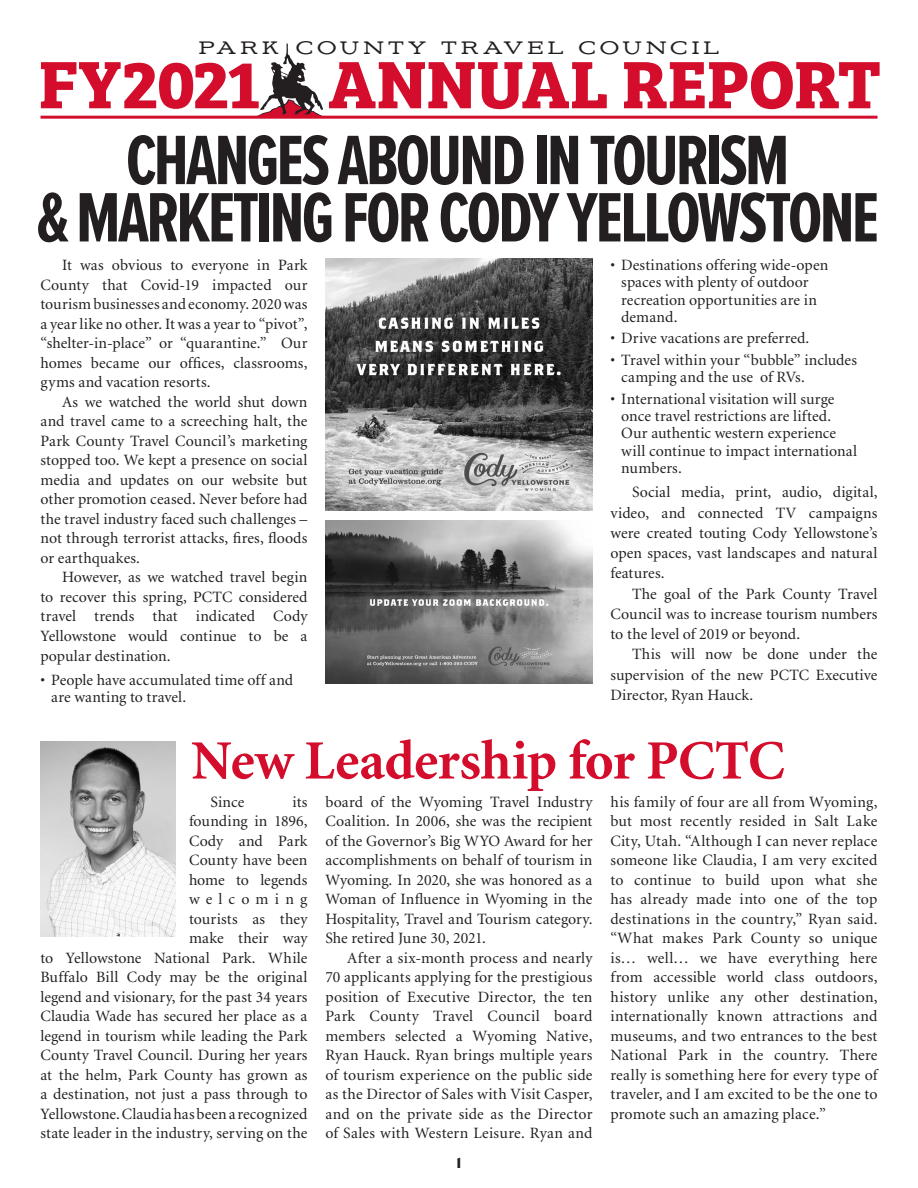
<style>
.page{position:relative;width:918px;height:1188px;background:#fff}
.page>*{position:absolute;margin:0;border:0;box-sizing:border-box;transform-origin:0 0}
.t1{font:700 72.45px/57.3px "Proxima Nova Ex Cn";letter-spacing:-.04em;color:#231f20;text-align:center}
.t2{font:700 69.3px "Bree Serif";color:#d30d2b}
.t3{font:55.5px "Minion Bold Os F";letter-spacing:-.01em;color:#d30d2b}
.t4{font:300 22.5px "Aviano Slab";letter-spacing:.215em;color:#231f20}
.t5{font:15.75px/19.5px "Minion";letter-spacing:.005em;color:#231f20;text-align:justify}
.t6{font:15px "Eagle";color:#231f20}
</style>
<div class="page">
<svg style="left:256px;top:43px;width:68px;height:73px"></svg>
<hr style="left:40px;top:116px;width:838px;height:3px;background:#d30d2b">
<img style="left:326px;top:259px;width:266px;height:251px">
<img style="left:326px;top:520px;width:266px;height:163px">
<img style="left:40px;top:742px;width:136px;height:195px">
<h3 class="t4" style="left:199px;top:35px;width:521px">PARK COUNTY TRAVEL COUNCIL</h3>
<h2 class="t2" style="left:39px;top:30px;width:843px">FY2021 ANNUAL REPORT</h2>
<h1 class="t1" style="left:36px;top:133px;width:844px">CHANGES ABOUND IN TOURISM<br>&amp; MARKETING FOR CODY YELLOWSTONE</h1>
<p class="t5" style="left:621px;top:257px;width:208px;line-height:17.2px;text-align:left;text-indent:-11px">• Destinations offering wide-open spaces with plenty of outdoor recreation opportunities are in demand.</p>
<p class="t5" style="left:610px;top:329px;width:200px">• Drive vacations are preferred.</p>
<p class="t5" style="left:621px;top:352px;width:237px;line-height:17.2px;text-indent:-11px">• Travel within your “bubble” includes camping and the use of RVs.</p>
<p class="t5" style="left:621px;top:391px;width:237px;line-height:17.2px;text-align:left;text-indent:-11px">• International visitation will surge once travel restrictions are lifted.<br>Our authentic western experience will continue to impact international numbers.</p>
<p class="t5" style="left:611px;top:483px;width:269px;line-height:20.2px;text-indent:22px">Social media, print, audio, digital, video, and connected TV campaigns were created touting Cody Yellowstone’s open spaces, vast landscapes and natural features.</p>
<p class="t5" style="left:611px;top:584px;width:269px;line-height:20.2px;text-indent:22px">The goal of the Park County Travel Council was to increase tourism numbers to the level of 2019 or beyond.</p>
<p class="t5" style="left:611px;top:645px;width:268px;line-height:20.2px;text-indent:22px">This will now be done under the supervision of the new PCTC Executive Director, Ryan Hauck.</p>
<h3 class="t3" style="left:191px;top:732px;width:595px">New Leadership for PCTC</h3>
<p class="t5" style="left:211px;top:793px;width:35px">Since</p>
<p class="t5" style="left:41px;top:256px;width:269px;text-indent:22px">It was obvious to everyone in Park County that Covid-19 impacted our tourism businesses and economy. 2020 was a year like no other. It was a year to “pivot”, “shelter-in-place” or “quarantine.” Our homes became our offices, classrooms, gyms and vacation resorts.</p>
<p class="t5" style="left:41px;top:392px;width:269px;text-indent:22px">As we watched the world shut down and travel came to a screeching halt, the Park County Travel Council’s marketing stopped too. We kept a presence on social media and updates on our website but other promotion ceased. Never before had the travel industry faced such challenges – not through terrorist attacks, fires, floods or earthquakes.</p>
<p class="t5" style="left:41px;top:568px;width:269px;text-indent:22px">However, as we watched travel begin to recover this spring, PCTC considered travel trends that indicated Cody Yellowstone would continue to be a popular destination.</p>
<p class="t5" style="left:51px;top:672px;width:243px;line-height:17.2px;text-indent:-11px">• People have accumulated time off and are wanting to travel.</p>
<p class="t5" style="left:610px;top:793px;width:269px">his family of four are all from Wyoming, but most recently resided in Salt Lake City, Utah. “Although I can never replace someone like Claudia, I am very excited to continue to build upon what she has already made into one of the top destinations in the country,” Ryan said. “What makes Park County so unique is… well… we have everything here from accessible world class outdoors, history unlike any other destination, internationally known attractions and museums, and two entrances to the best National Park in the country. There really is something here for every type of traveler, and I am excited to be the one to promote such an amazing place.”</p>
<p class="t5" style="left:40px;top:793px;width:269px;text-align:right">its<br>founding in 1896,<br>Cody and Park<br>County have been<br>home to legends<br>welcoming<br>tourists as they<br>make their way<br>to Yellowstone National Park. While<br>Buffalo Bill Cody may be the original legend and visionary, for the past 34 years<br>Claudia Wade has secured her place as a legend in tourism while leading the Park<br>County Travel Council. During her years at the helm, Park County has grown as a destination, not just a pass through to<br>Yellowstone. Claudia has been a recognized state leader in the industry, serving on the</p>
<p class="t5" style="left:325px;top:793px;width:269px">board of the Wyoming Travel Industry Coalition. In 2006, she was the recipient of the Governor’s Big WYO Award for her accomplishments on behalf of tourism in Wyoming. In 2020, she was honored as a Woman of Influence in Wyoming in the Hospitality, Travel and Tourism category.<br>She retired June 30, 2021.</p>
<p class="t5" style="left:325px;top:949px;width:269px;text-indent:22px">After a six-month process and nearly 70 applicants applying for the prestigious position of Executive Director, the ten Park County Travel Council board members selected a Wyoming Native, Ryan Hauck. Ryan brings multiple years of tourism experience on the public side as the Director of Sales with Visit Casper, and on the private side as the Director of Sales with Western Leisure. Ryan and</p>
<p class="t6" style="left:457px;top:1154px;width:6px">1</p>
</div>
